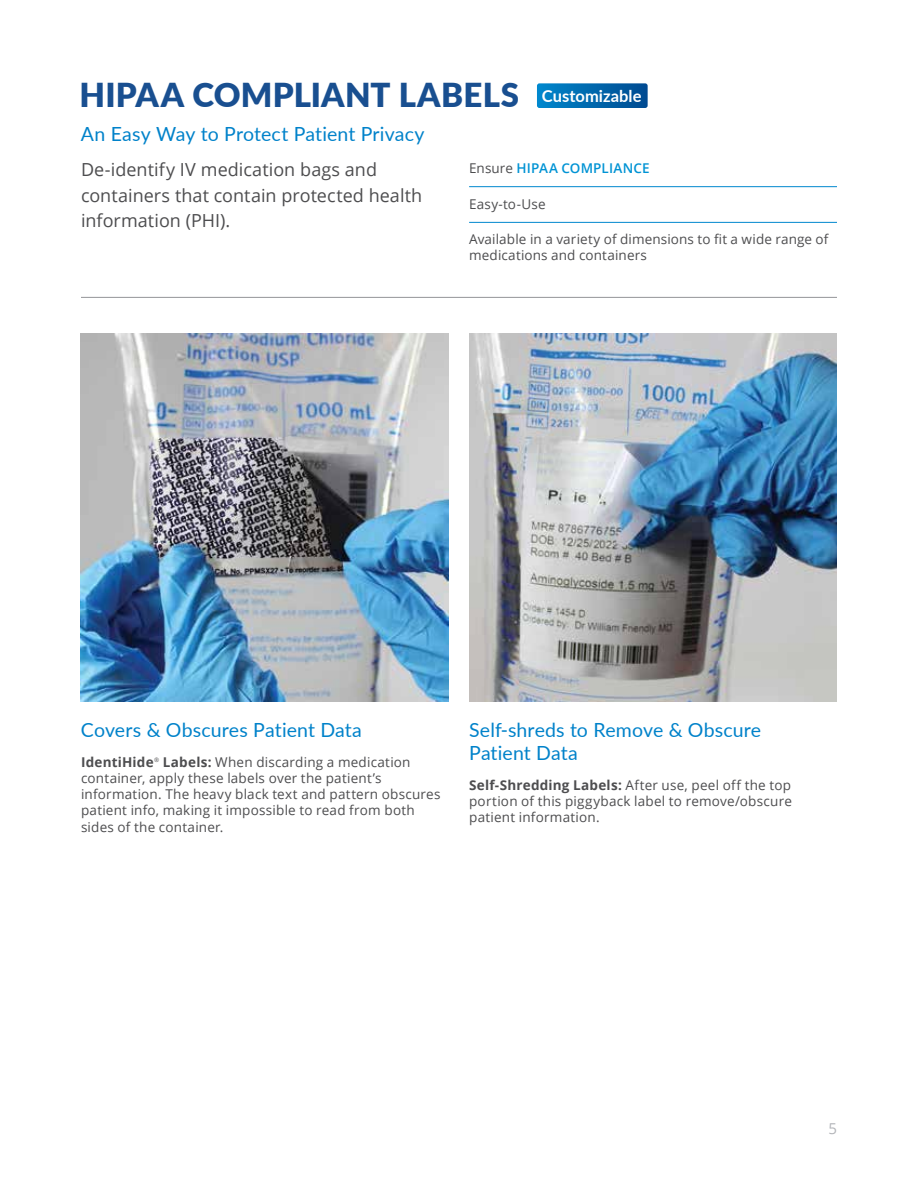
<style>
.page{position:relative;width:918px;height:1188px;background:#fff}
.page>*{position:absolute;margin:0;border:0;box-sizing:border-box;transform-origin:0 0}
.t1{font:900 33px "Lato";letter-spacing:.01em;color:#194f90}
.t2{font:19.5px/23.4px "Lato";letter-spacing:.005em;color:#0082ca}
.t3{font:18px/25.5px "Open Sans";color:#4d4d4f}
.t4{font:700 16.5px "Lato";letter-spacing:.005em;color:#fff}
.t5{font:15px "Open Sans";color:#b3b5b9}
.t6{font:13.5px/16.2px "Open Sans";letter-spacing:.015em;color:#4d4d4f}
.t7{font:600 13.5px "Open Sans";letter-spacing:.01em;color:#0093d4}
.s1{font-weight:400;color:#4d4d4f}
.s2{font-weight:700}
</style>
<div class="page">
<svg style="left:537px;top:83px;width:111px;height:25px;background:#056baf"></svg>
<img style="left:81px;top:334px;width:368px;height:368px">
<img style="left:469px;top:334px;width:368px;height:368px">
<hr style="left:81px;top:297px;width:756px;height:1px;background:#939598">
<hr style="left:469px;top:186px;width:368px;height:1px;background:#0088ce">
<hr style="left:469px;top:222px;width:368px;height:1px;background:#0088ce">
<h1 class="t1" style="left:80px;top:71px;width:441px">HIPAA COMPLIANT LABELS</h1>
<h2 class="t2" style="left:81px;top:122px;width:345px">An Easy Way to Protect Patient Privacy</h2>
<p class="t4" style="left:542px;top:84px;width:101px">Customizable</p>
<h3 class="t3" style="left:81px;top:157px;width:343px">De-identify IV medication bags and containers that contain protected health information (PHI).</h3>
<p class="t7" style="left:469px;top:159px;width:182px"><span class="s1">Ensure</span> HIPAA COMPLIANCE</p>
<p class="t6" style="left:469px;top:195px;width:78px">Easy-to-Use</p>
<p class="t6" style="left:469px;top:231px;width:361px">Available in a variety of dimensions to fit a wide range of medications and containers</p>
<h2 class="t2" style="left:81px;top:717px;width:283px">Covers &amp; Obscures Patient Data</h2>
<h2 class="t2" style="left:469px;top:717px;width:294px">Self-shreds to Remove &amp; Obscure<br>Patient Data</h2>
<p class="t6" style="left:81px;top:754px;width:361px"><span class="s2">IdentiHide</span><sup>®</sup> <span class="s2">Labels:</span> When discarding a medication container, apply these labels over the patient’s information. The heavy black text and pattern obscures patient info, making it impossible to read from both sides of the container.</p>
<p class="t6" style="left:469px;top:777px;width:324px;text-align:justify"><span class="s2">Self-Shredding Labels:</span> After use, peel off the top portion of this piggyback label to remove/obscure patient information.</p>
<p class="t5" style="left:828px;top:1118px;width:10px">5</p>
</div>
